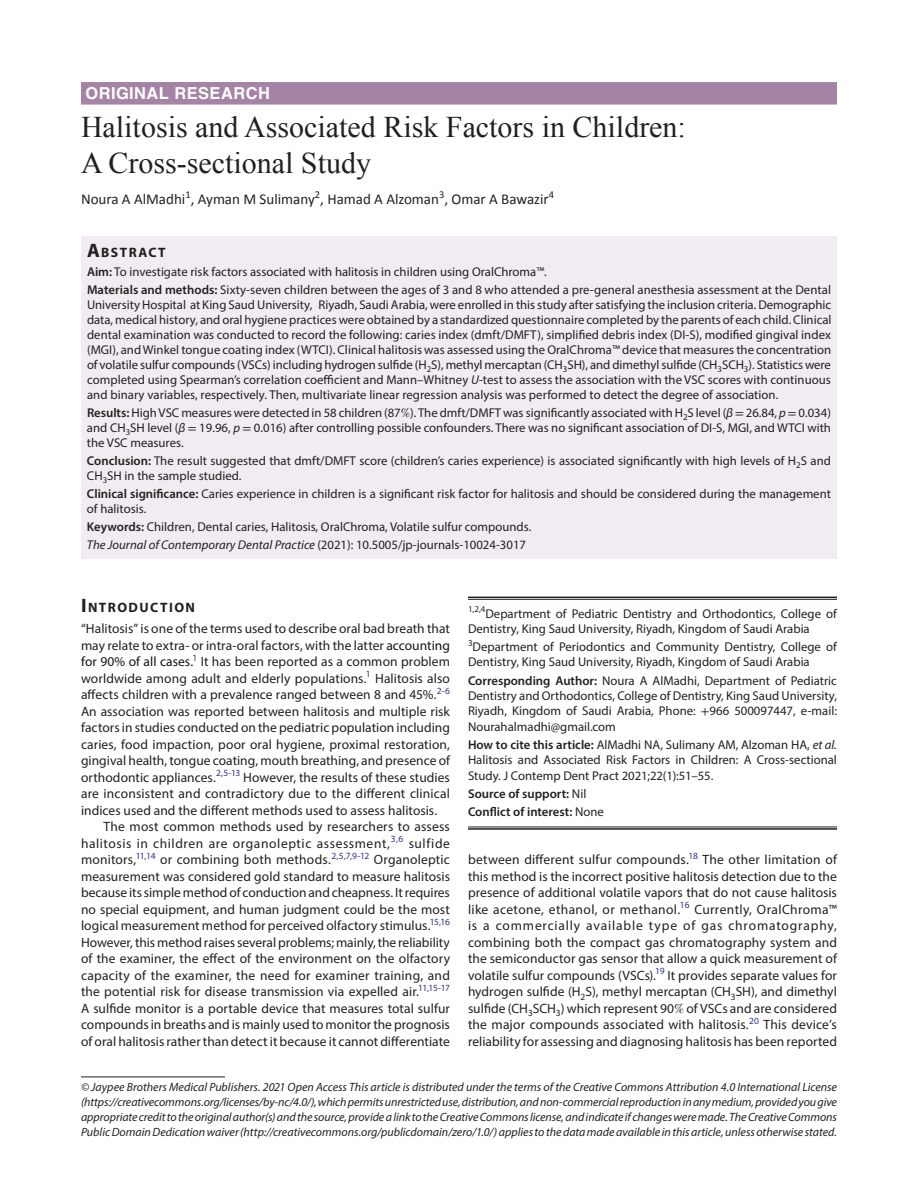
<style>
.page{position:relative;width:918px;height:1188px;background:#fff}
.page>*{position:absolute;margin:0;border:0;box-sizing:border-box;transform-origin:0 0}
.t1{font:30px/36px "Times New Roman";color:#231f20}
.JCDP-ART{font:700 16.5px "Helvetica LT Std";letter-spacing:.025em;color:#fff}
.AuthorName{font:15px "Calibri";color:#231f20}
.Head-1-first{font:700 13.65px "Myriad Pro";letter-spacing:.105em;color:#231f20}
.AbstractTitle{font:700 13.65px "Myriad Pro";letter-spacing:.105em;color:#231f20}
.Para-Indent{font:13.5px/16.5px "Myriad Pro";color:#231f20;text-align:justify}
.Para-NoIndent{font:13.5px/16.5px "Myriad Pro";color:#231f20;text-align:justify}
.Keywords{font:12.75px/15px "Myriad Pro";color:#231f20;text-align:justify}
.Corollary-Para{font:12.75px/15.3px "Myriad Pro";color:#231f20;text-align:justify}
.Affiliation-first{font:12.75px/15.3px "Myriad Pro";color:#231f20}
.Affiliation{font:12.75px/15.3px "Myriad Pro";color:#231f20}
.JT_DOI{font:italic 12.75px "Myriad Pro";color:#231f20}
.Corollary-Para-2{font:600 12.75px "Myriad Pro";color:#231f20}
.FootNote{font:italic 12px/15px "Myriad Pro";color:#231f20;text-align:justify}
.s1{font-size:19.5px}
.s2{font-weight:600}
.s3{font-style:italic}
.s4{font-family:"STIX General"}
.s5{font-style:normal}
.s6{color:#131413}
.s7{font-weight:400}
</style>
<div class="page">
<div style="left:81px;top:82px;width:756px;height:23px;background:#a483a5"></div>
<div style="left:81px;top:236px;width:756px;height:26px;background:#f0ecf1"></div>
<div style="left:81px;top:261px;width:756px;height:24px;background:#f0ecf1"></div>
<div style="left:81px;top:279px;width:756px;height:129px;background:#f0ecf1"></div>
<div style="left:81px;top:402px;width:756px;height:54px;background:#f0ecf1"></div>
<div style="left:81px;top:450px;width:756px;height:39px;background:#f0ecf1"></div>
<div style="left:81px;top:483px;width:756px;height:39px;background:#f0ecf1"></div>
<div style="left:81px;top:516px;width:756px;height:24px;background:#f0ecf1"></div>
<div style="left:81px;top:534px;width:756px;height:24px;background:#f0ecf1"></div>
<hr style="left:468px;top:597px;width:369px;height:1px;background:#231f20">
<hr style="left:468px;top:599px;width:369px;height:1px;background:#231f20">
<hr style="left:468px;top:827px;width:369px;height:1px;background:#231f20">
<hr style="left:468px;top:828px;width:369px;height:2px;background:#231f20">
<hr style="left:81px;top:1077px;width:144px;height:1px;background:#231f20">
<p class="JCDP-ART" style="left:86px;top:83px;width:186px">ORIGINAL RESEARCH</p>
<p class="t1" style="left:81px;top:108px;width:606px">Halitosis and Associated Risk Factors in Children:<br>A Cross-sectional Study</p>
<p class="AuthorName" style="left:81px;top:190px;width:475px">Noura A AlMadhi<sup>1</sup>, Ayman M Sulimany<sup>2</sup>, Hamad A Alzoman<sup>3</sup>, Omar A Bawazir<sup>4</sup></p>
<p class="AbstractTitle" style="left:87px;top:243px;width:80px"><span class="s1">A</span>BSTRACT</p>
<p class="Keywords" style="left:87px;top:264px;width:461px"><span class="s2">Aim:</span> To investigate risk factors associated with halitosis in children using OralChroma™.</p>
<p class="Keywords" style="left:87px;top:282px;width:746px"><span class="s2">Materials and methods:</span> Sixty-seven children between the ages of 3 and 8 who attended a pre-general anesthesia assessment at the Dental University Hospital at King Saud University, Riyadh, Saudi Arabia, were enrolled in this study after satisfying the inclusion criteria. Demographic data, medical history, and oral hygiene practices were obtained by a standardized questionnaire completed by the parents of each child. Clinical dental examination was conducted to record the following: caries index (dmft/DMFT), simplified debris index (DI-S), modified gingival index (MGI), and Winkel tongue coating index (WTCI). Clinical halitosis was assessed using the OralChroma™ device that measures the concentration of volatile sulfur compounds (VSCs) including hydrogen sulfide (H<sub>2</sub>S), methyl mercaptan (CH<sub>3</sub>SH), and dimethyl sulfide (CH<sub>3</sub>SCH<sub>3</sub>). Statistics were completed using Spearman’s correlation coefficient and Mann–Whitney <span class="s3">U</span>-test to assess the association with the VSC scores with continuous and binary variables, respectively. Then, multivariate linear regression analysis was performed to detect the degree of association.</p>
<p class="Keywords" style="left:87px;top:405px;width:746px"><span class="s2">Results:</span> High VSC measures were detected in 58 children (87<span class="s4">%</span>). The dmft/DMFT was significantly associated with H<sub>2</sub>S level (<span class="s3">β</span> <span class="s4">=</span> 26.84, <span class="s3">p</span> <span class="s4">=</span> 0.034) and CH<sub>3</sub>SH level (<span class="s3">β</span> <span class="s4">=</span> 19.96, <span class="s3">p</span> <span class="s4">=</span> 0.016) after controlling possible confounders. There was no significant association of DI-S, MGI, and WTCI with the VSC measures.</p>
<p class="Keywords" style="left:87px;top:453px;width:745px"><span class="s2">Conclusion:</span> The result suggested that dmft/DMFT score (children’s caries experience) is associated significantly with high levels of H<sub>2</sub>S and<br>CH<sub>3</sub>SH in the sample studied.</p>
<p class="Keywords" style="left:87px;top:486px;width:745px"><span class="s2">Clinical significance:</span> Caries experience in children is a significant risk factor for halitosis and should be considered during the management of halitosis.</p>
<p class="Keywords" style="left:87px;top:519px;width:446px"><span class="s2">Keywords:</span> Children, Dental caries, Halitosis, OralChroma, Volatile sulfur compounds.</p>
<p class="JT_DOI" style="left:87px;top:537px;width:441px">The Journal of Contemporary Dental Practice <span class="s5">(2021): 10.5005/jp-journals-10024-3017</span></p>
<p class="Head-1-first" style="left:81px;top:599px;width:116px"><span class="s1">I</span>NTRODUCTION</p>
<p class="Para-NoIndent" style="left:81px;top:620px;width:371px">“Halitosis” is one of the terms used to describe oral bad breath that may relate to extra- or intra-oral factors, with the latter <span class="s6">accounting for 90% of all cases.</span><sup>1</sup> It has been reported as a common problem worldwide among adult and elderly populations.<sup>1</sup> Halitosis also affects children with a prevalence ranged between 8 and 45%.<sup>2-6<br></sup>An association was reported between halitosis and multiple risk factors in studies conducted on the pediatric population including caries, food impaction, poor oral hygiene, proximal restoration, gingival health, tongue coating, mouth breathing, and presence of orthodontic appliances.<sup>2,5-13</sup> However, the results of these studies are inconsistent and contradictory due to the different clinical indices used and the different methods used to assess halitosis.</p>
<p class="Para-Indent" style="left:81px;top:818px;width:371px;text-indent:22px">The most common methods used by researchers to assess halitosis in children are organoleptic assessment,<sup>3,6</sup> sulfide monitors,<sup>11,14</sup> or combining both methods.<sup>2,5,7,9-12</sup> Organoleptic measurement was considered gold standard to measure halitosis because its simple method of conduction and cheapness. It requires no special equipment, and human judgment could be the most logical measurement method for perceived olfactory stimulus.<sup>15,16<br></sup>However, this method raises several problems; mainly, the reliability of the examiner, the effect of the environment on the olfactory capacity of the examiner, the need for examiner training, and the potential risk for disease transmission via expelled air.<sup>11,15-17<br></sup>A sulfide monitor is a portable device that measures total sulfur compounds in breaths and is mainly used to monitor the prognosis of oral halitosis rather than detect it because it cannot differentiate</p>
<p class="Affiliation-first" style="left:468px;top:605px;width:371px"><sup>1,2,4</sup>Department of Pediatric Dentistry and Orthodontics, College of<br>Dentistry, King Saud University, Riyadh, Kingdom of Saudi Arabia</p>
<p class="Affiliation" style="left:468px;top:639px;width:371px"><sup>3</sup>Department of Periodontics and Community Dentistry, College of<br>Dentistry, King Saud University, Riyadh, Kingdom of Saudi Arabia</p>
<p class="Corollary-Para" style="left:468px;top:673px;width:370px"><span class="s2">Corresponding Author:</span> Noura A AlMadhi, Department of Pediatric Dentistry and Orthodontics, College of Dentistry, King Saud University, Riyadh, Kingdom of Saudi Arabia, Phone: <span class="s4">+</span>966 500097447, e-mail:<br>Nourahalmadhi@gmail.com</p>
<p class="Corollary-Para" style="left:468px;top:737px;width:371px"><span class="s2">How to cite this article:</span> AlMadhi NA, Sulimany AM, Alzoman HA, <span class="s3">et al.<br></span>Halitosis and Associated Risk Factors in Children: A Cross-sectional Study. J Contemp Dent Pract 2021;22(1):51–55.</p>
<p class="Corollary-Para-2" style="left:468px;top:785px;width:120px">Source of support: <span class="s7">Nil</span></p>
<p class="Corollary-Para-2" style="left:468px;top:804px;width:137px">Conflict of interest: <span class="s7">None</span></p>
<p class="Para-Indent" style="left:468px;top:851px;width:371px">between different sulfur compounds.<sup>18</sup> The other limitation of this method is the incorrect positive halitosis detection due to the presence of additional volatile vapors that do not cause halitosis like acetone, ethanol, or methanol.<sup>16</sup> Currently, OralChroma™ is a commercially available type of gas chromatography, combining both the compact gas chromatography system and the semiconductor gas sensor that allow a quick measurement of volatile sulfur compounds (VSCs).<sup>19</sup> It provides separate values for hydrogen sulfide (H<sub>2</sub>S), methyl mercaptan (CH<sub>3</sub>SH), and dimethyl sulfide (CH<sub>3</sub>SCH<sub>3</sub>) which represent 90<span class="s4">%</span> of VSCs and are considered the major compounds associated with halitosis.<sup>20</sup> This device’s reliability for assessing and diagnosing halitosis has been reported</p>
<p class="FootNote" style="left:81px;top:1079px;width:758px">© Jaypee Brothers Medical Publishers. 2021 Open Access This article is distributed under the terms of the Creative Commons Attribution 4.0 International License (https://creativecommons.org/licenses/by-nc/4.0/), which permits unrestricted use, distribution, and non-commercial reproduction in any medium, provided you give appropriate credit to the original author(s) and the source, provide a link to the Creative Commons license, and indicate if changes were made. The Creative Commons Public Domain Dedication waiver (http://creativecommons.org/publicdomain/zero/1.0/) applies to the data made available in this article, unless otherwise stated.</p>
</div>
